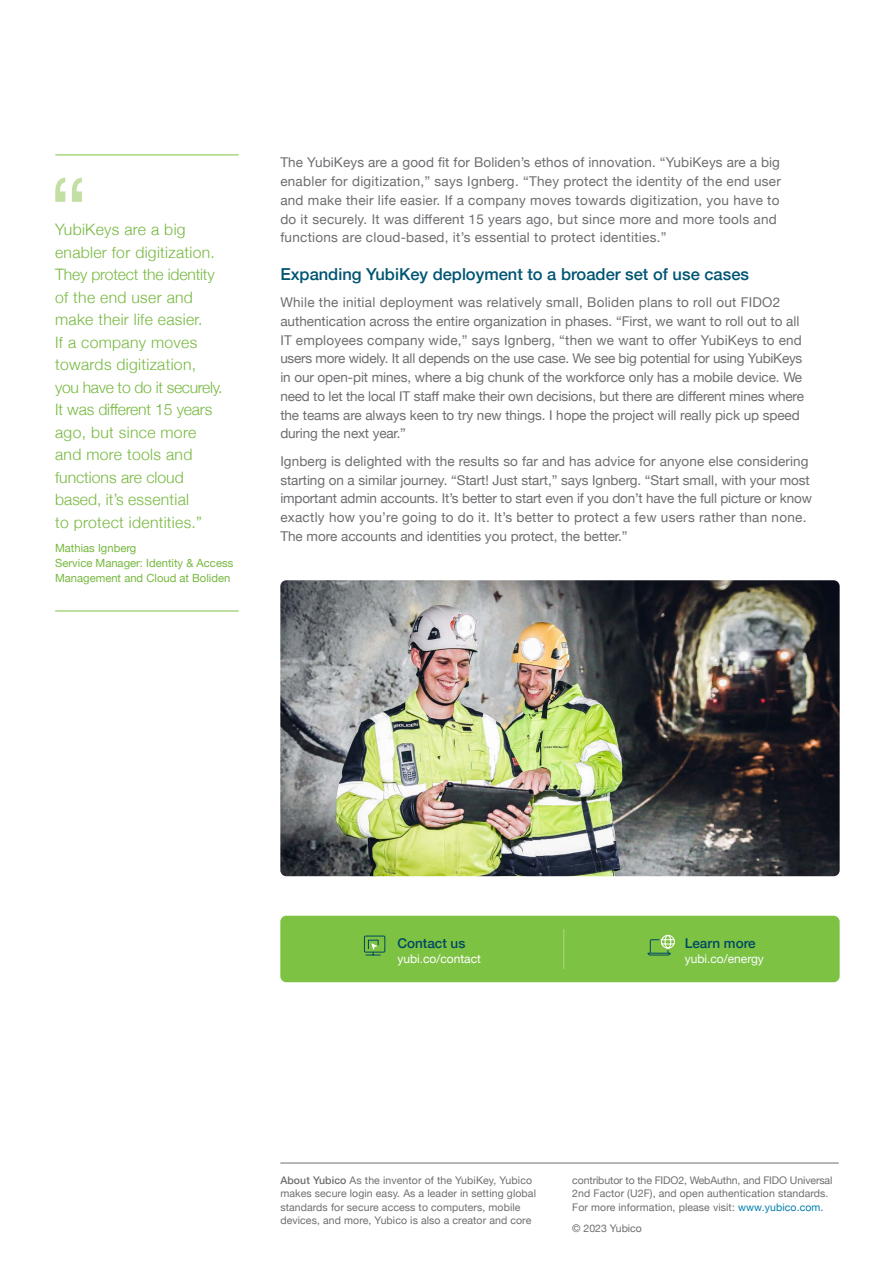
<style>
.page{position:relative;width:893px;height:1263px;background:#fff}
.page>*{position:absolute;margin:0;border:0;box-sizing:border-box;transform-origin:0 0}
.t1{font:500 16.5px "Helvetica Neue";color:#005572}
.t2{font:300 15.75px/22.5px "Helvetica Neue";letter-spacing:.02em;color:#76b83f}
.t3{font:13.5px/18.8px "Helvetica Neue";color:#6d6e71}
.t4{font:13.5px/18.8px "Helvetica Neue";letter-spacing:.02em;color:#6d6e71}
.t5{font:500 13.5px "Helvetica Neue";color:#004863}
.t6{font:12px "Helvetica Neue";color:#fff}
.t7{font:12px "Helvetica Neue";color:#fafdff}
.t8{font:11.25px/15px "Helvetica Neue";color:#76b83f}
.t9{font:10.5px/13.5px "Helvetica Neue";letter-spacing:.01em;color:#6d6e71}
.s1{font-weight:500}
.s2{color:#007fac}
</style>
<div class="page">
<div style="left:280px;top:916px;width:560px;height:66px;background:#7dc242;border-radius:6px"></div>
<hr style="left:55px;top:611px;width:184px;height:1px;background:#7dc242">
<hr style="left:55px;top:155px;width:184px;height:1px;background:#7dc242">
<svg style="left:55px;top:178px;width:27px;height:24px"></svg>
<hr style="left:280px;top:1163px;width:559px;height:1px;background:#6d6e71">
<img style="left:280px;top:580px;width:560px;height:296px">
<svg style="left:647px;top:935px;width:28px;height:21px"></svg>
<svg style="left:365px;top:939px;width:16px;height:17px"></svg>
<div style="left:364px;top:935px;width:21px;height:17px;border:1px solid #004863"></div>
<hr style="left:563px;top:929px;width:1px;height:40px;background:#b0d68a">
<p class="t2" style="left:55px;top:217px;width:169px">YubiKeys are a big enabler for digitization.<br>They protect the identity of the end user and make their life easier.<br>If a company moves towards digitization, you have to do it securely.<br>It was different 15 years ago, but since more and more tools and functions are cloud based, it’s essential<br>to protect identities.”</p>
<p class="t8" style="left:55px;top:541px;width:180px">Mathias Ignberg<br>Service Manager: Identity &amp; Access<br>Management and Cloud at Boliden</p>
<p class="t4" style="left:280px;top:154px;width:502px">The YubiKeys are a good fit for Boliden’s ethos of innovation. “YubiKeys are a big enabler for digitization,” says Ignberg. “They protect the identity of the end user and make their life easier. If a company moves towards digitization, you have to do it securely. It was different 15 years ago, but since more and more tools and functions are cloud-based, it’s essential to protect identities.”</p>
<p class="t1" style="left:280px;top:261px;width:470px">Expanding YubiKey deployment to a broader set of use cases</p>
<p class="t3" style="left:280px;top:294px;width:525px">While the initial deployment was relatively small, Boliden plans to roll out FIDO2 authentication across the entire organization in phases. “First, we want to roll out to all IT employees company wide,” says Ignberg, “then we want to offer YubiKeys to end users more widely. It all depends on the use case. We see big potential for using YubiKeys in our open-pit mines, where a big chunk of the workforce only has a mobile device. We need to let the local IT staff make their own decisions, but there are different mines where the teams are always keen to try new things. I hope the project will really pick up speed during the next year.”</p>
<p class="t3" style="left:280px;top:452px;width:533px">Ignberg is delighted with the results so far and has advice for anyone else considering starting on a similar journey. “Start! Just start,” says Ignberg. “Start small, with your most important admin accounts. It’s better to start even if you don’t have the full picture or know exactly how you’re going to do it. It’s better to protect a few users rather than none.<br>The more accounts and identities you protect, the better.”</p>
<p class="t5" style="left:397px;top:932px;width:70px">Contact us</p>
<p class="t6" style="left:397px;top:950px;width:85px">yubi.co/contact</p>
<p class="t5" style="left:685px;top:932px;width:73px">Learn more</p>
<p class="t7" style="left:685px;top:950px;width:81px">yubi.co/energy</p>
<p class="t9" style="left:280px;top:1174px;width:257px"><span class="s1">About Yubico</span> As the inventor of the YubiKey, Yubico makes secure login easy. As a leader in setting global standards for secure access to computers, mobile devices, and more, Yubico is also a creator and core</p>
<p class="t9" style="left:572px;top:1174px;width:262px">contributor to the FIDO2, WebAuthn, and FIDO Universal<br>2nd Factor (U2F), and open authentication standards.<br>For more information, please visit: <span class="s2">www.yubico.com.</span></p>
<p class="t9" style="left:572px;top:1222px;width:71px">© 2023 Yubico</p>
</div>
